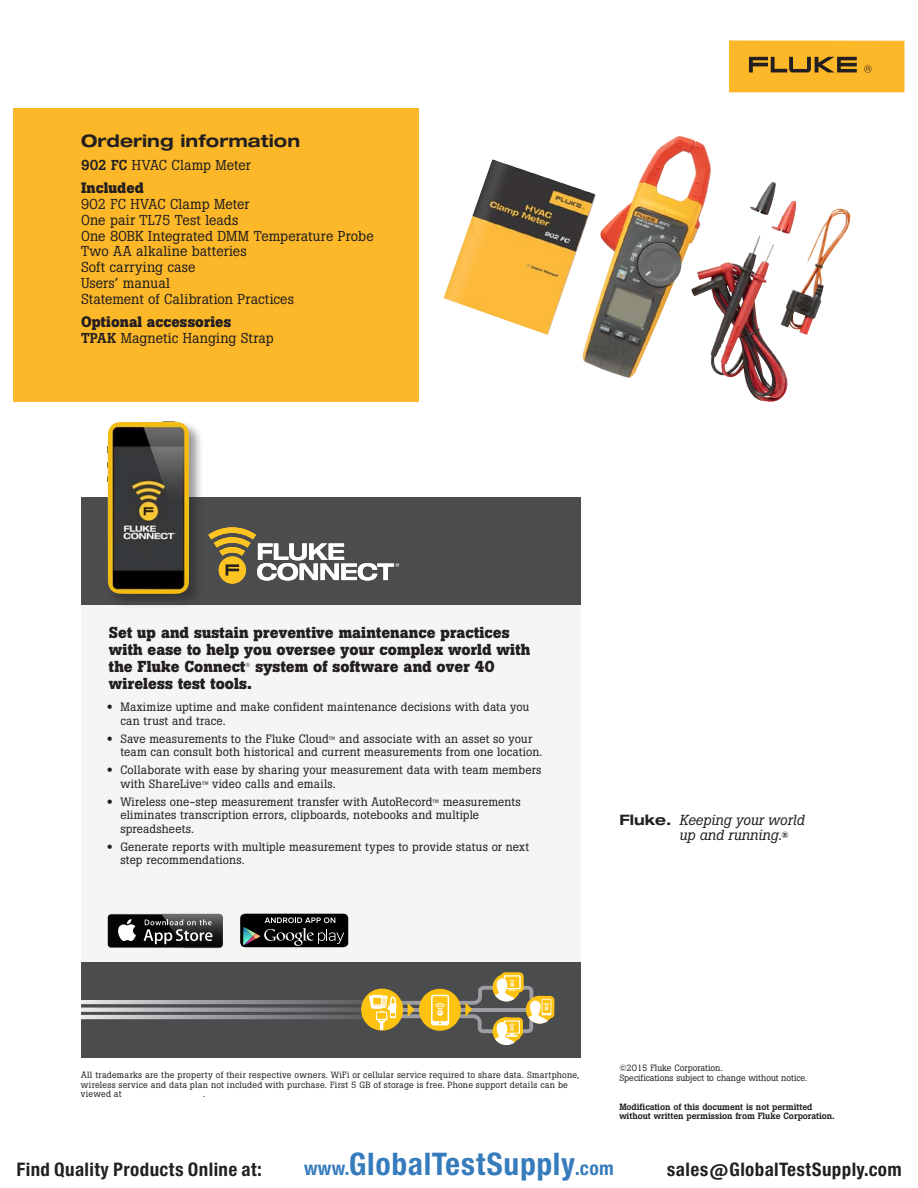
<style>
.page{position:relative;width:918px;height:1188px;background:#fff}
.page>*{position:absolute;margin:0;border:0;box-sizing:border-box;transform-origin:0 0}
.t1{font:29.7px "Europa Gro Nr 2 SBOP Bol Con";letter-spacing:.02em;color:#367bbc}
.t2{font:17.85px "Europa Gro Nr 2 SBOP Bol Con";letter-spacing:.02em;color:#231f20}
.Specifications_Ord_I{font:700 expanded 17.25px "Helvetica Neue LT Std";letter-spacing:.005em;color:#231f20}
.Subhead_2{font:700 15.75px/17.2px "Boton Pro";letter-spacing:.005em;color:#231f20}
.Subhead_3{font:700 15px "Boton Pro";letter-spacing:.01em;color:#231f20}
.t3{font:italic 14.4px "Boton Pro";color:#231f20}
.Body{font:14.25px "Boton Pro";letter-spacing:.005em;color:#231f20}
.Bullet_body{font:12px/13.5px "Boton Pro";letter-spacing:.01em;color:#231f20}
.FC_legal{font:9px/9.8px "Boton Pro";letter-spacing:.02em;color:#231f20}
.t4{font:500 9px/9.8px "Boton Pro";letter-spacing:-.005em;color:#231f20}
.FC_legal-2{font:9px/9.8px "Boton Pro";color:#231f20}
.Subhead_2-2{font:6px "Boton Pro";color:#231f20}
.s1{font-weight:500}
.s2{font-family:"Helvetica Neue LT Std";font-weight:500;font-stretch:expanded}
.s3{font-size:9px}
.s4{font-family:"Helvetica Neue LT Std";font-weight:700;font-style:normal;font-stretch:expanded}
.s5{font-weight:500;font-style:normal;font-size:9px}
.s6{font-size:18.3px}
</style>
<div class="page">
<div style="left:729px;top:40px;width:175px;height:52px;background:#fcb828"></div>
<svg style="left:749px;top:57px;width:108px;height:15px"></svg>
<svg style="left:864px;top:65px;width:7px;height:8px"></svg>
<div style="left:81px;top:498px;width:499px;height:560px;background:#4b4c4d"></div>
<div style="left:81px;top:605px;width:499px;height:356px;background:#f5f5f6"></div>
<div style="left:14px;top:108px;width:405px;height:294px;background:#fcb828"></div>
<img style="left:444px;top:136px;width:352px;height:242px">
<img style="left:81px;top:1000px;width:282px;height:4px">
<img style="left:81px;top:1008px;width:280px;height:4px">
<img style="left:81px;top:1015px;width:282px;height:4px">
<div style="left:361px;top:989px;width:42px;height:42px;background:#fec210;border-radius:50%"></div>
<svg style="left:369px;top:972px;width:185px;height:73px"></svg>
<div style="left:106px;top:419px;width:97px;height:189px;background:#231f20;opacity:.45"></div>
<img style="left:107px;top:421px;width:82px;height:173px">
<div style="left:219px;top:557px;width:27px;height:26px;background:#fec422;border:1px solid #fec422;border-radius:50%"></div>
<svg style="left:209px;top:528px;width:190px;height:53px"></svg>
<svg style="left:240px;top:914px;width:108px;height:33px;background:#242626"></svg>
<svg style="left:108px;top:914px;width:115px;height:34px;background:#444544"></svg>
<p class="Specifications_Ord_I" style="left:81px;top:131px;width:221px">Ordering information</p>
<p class="Body" style="left:81px;top:156px;width:172px"><span class="s1">902 FC</span> HVAC Clamp Meter</p>
<p class="Subhead_3" style="left:81px;top:178px;width:64px">Included</p>
<p class="Body" style="left:81px;top:195px;width:170px">902 FC HVAC Clamp Meter</p>
<p class="Body" style="left:81px;top:211px;width:159px">One pair TL75 Test leads</p>
<p class="Body" style="left:81px;top:226px;width:294px">One 80BK Integrated DMM Temperature Probe</p>
<p class="Body" style="left:81px;top:242px;width:167px">Two AA alkaline batteries</p>
<p class="Body" style="left:81px;top:258px;width:116px">Soft carrying case</p>
<p class="Body" style="left:81px;top:274px;width:90px">Users’ manual</p>
<p class="Body" style="left:81px;top:289px;width:215px">Statement of Calibration Practices</p>
<p class="Subhead_3" style="left:81px;top:312px;width:152px">Optional accessories</p>
<p class="Body" style="left:81px;top:328px;width:194px"><span class="s1">TPAK</span> Magnetic Hanging Strap</p>
<p class="Subhead_2" style="left:109px;top:624px;width:423px">Set up and sustain preventive maintenance practices with ease to help you oversee your complex world with the Fluke Connect</p>
<p class="Subhead_2-2" style="left:246px;top:661px;width:6px">®</p>
<p class="Subhead_2" style="left:255px;top:658px;width:241px">system of software and over 40</p>
<p class="Subhead_2" style="left:109px;top:675px;width:145px">wireless test tools.</p>
<p class="Bullet_body" style="left:120px;top:700px;width:410px;text-indent:-14px"><span class="s2">•</span> Maximize uptime and make confident maintenance decisions with data you can trust and trace.</p>
<p class="Bullet_body" style="left:120px;top:732px;width:424px;text-indent:-14px"><span class="s2">•</span> Save measurements to the Fluke Cloud<span class="s3">™</span> and associate with an asset so your team can consult both historical and current measurements from one location.</p>
<p class="Bullet_body" style="left:120px;top:763px;width:423px;text-indent:-13px"><span class="s2">•</span> Collaborate with ease by sharing your measurement data with team members with ShareLive<span class="s3">™</span> video calls and emails.</p>
<p class="Bullet_body" style="left:120px;top:795px;width:402px;text-indent:-14px"><span class="s2">•</span> Wireless one-step measurement transfer with AutoRecord<span class="s3">™</span> measurements eliminates transcription errors, clipboards, notebooks and multiple spreadsheets.</p>
<p class="Bullet_body" style="left:120px;top:840px;width:410px;text-indent:-14px"><span class="s2">•</span> Generate reports with multiple measurement types to provide status or next step recommendations.</p>
<p class="t3" style="left:619px;top:811px;width:187px"><span class="s4">Fluke.</span> Keeping your world</p>
<p class="t3" style="left:679px;top:825px;width:111px">up and running.<span class="s5">®</span></p>
<p class="FC_legal" style="left:81px;top:1070px;width:500px">All trademarks are the property of their respective owners. WiFi or cellular service required to share data. Smartphone, wireless service and data plan not included with purchase. First 5 GB of storage is free. Phone support details can be viewed at</p>
<p class="FC_legal" style="left:203px;top:1089px;width:4px">.</p>
<p class="FC_legal-2" style="left:619px;top:1063px;width:190px">©2015 Fluke Corporation.<br>Specifications subject to change without notice.</p>
<p class="t4" style="left:619px;top:1102px;width:217px">Modification of this document is not permitted without written permission from Fluke Corporation.</p>
<h2 class="t2" style="left:16px;top:1159px;width:247px">Find Quality Products Online at:</h2>
<h1 class="t1" style="left:304px;top:1147px;width:311px"><span class="s6">www.</span>GlobalTestSupply<span class="s6">.com</span></h1>
<h2 class="t2" style="left:667px;top:1159px;width:236px">sales@GlobalTestSupply.com</h2>
</div>
